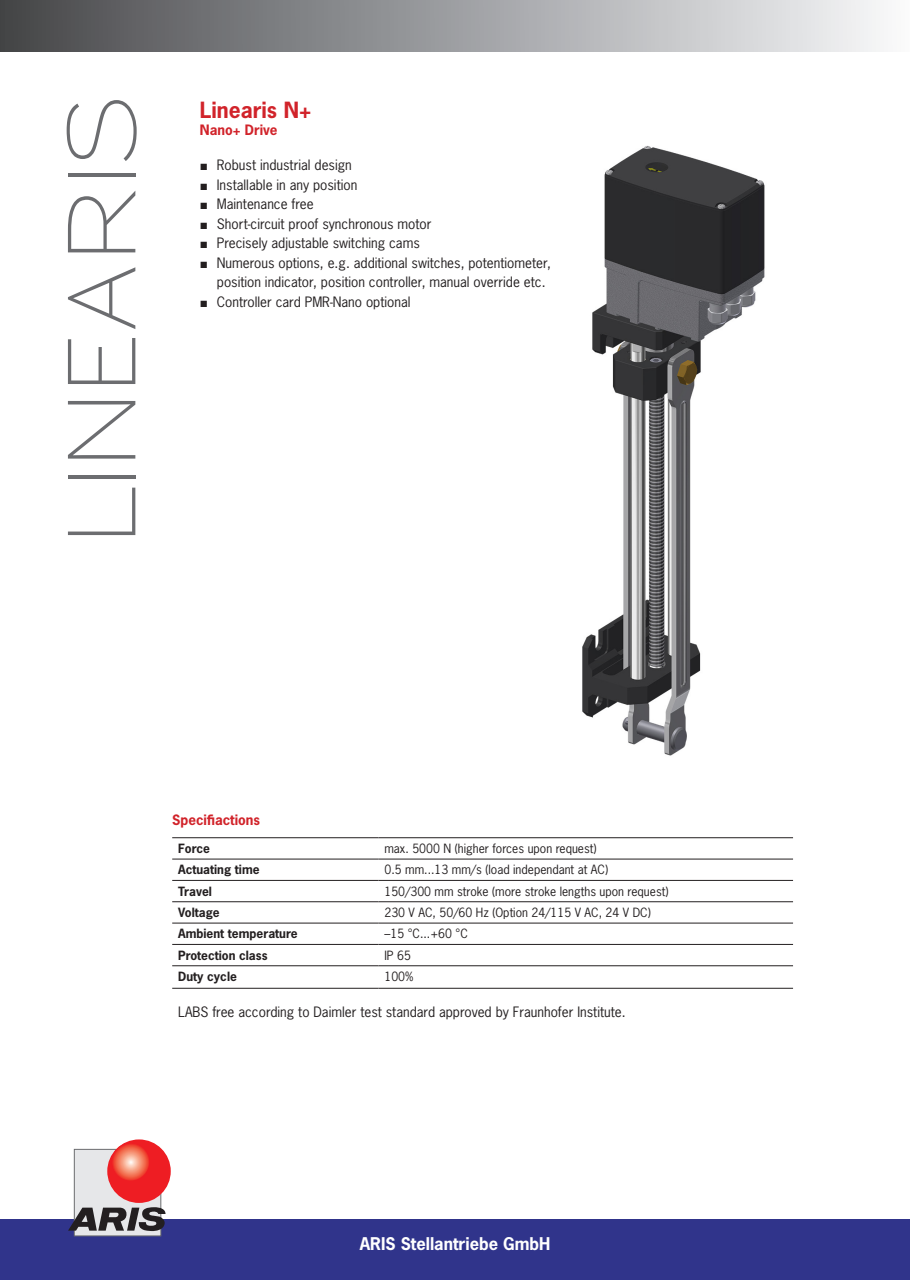
<style>
.page{position:relative;width:910px;height:1280px;background:#fff}
.page>*{position:absolute;margin:0;border:0;box-sizing:border-box;transform-origin:0 0}
.t1{font:93px "Sansumi";letter-spacing:-.085em;color:#6c6d70}
.t2{font:700 21px "News Gothic Std";color:#d1232a}
.t3{font:700 16.5px "News Gothic Std";color:#fff}
.t4{font:13.5px/19.5px "News Gothic Std";color:#231f20}
.t5{font:700 13.5px "News Gothic Std";color:#d1232a}
.t6{font:12px "News Gothic Std";color:#231f20}
.t7{font:700 12px "News Gothic Std";color:#231f20}
.s1{font-family:"Arial"}
</style>
<div class="page">
<div style="left:0;top:1219px;width:910px;height:61px;background:#30348b"></div>
<div style="left:74px;top:1149px;width:87px;height:87px;background:#e6e7e9"></div>
<div style="left:74px;top:1149px;width:87px;height:87px;border:1px solid #6c6d70"></div>
<div style="left:107px;top:1139px;width:64px;height:64px;background:#ee1d23;border-radius:50%"></div>
<svg style="left:112px;top:1143px;width:37px;height:38px"></svg>
<svg style="left:68px;top:1207px;width:98px;height:24px"></svg>
<div style="left:0;top:0;width:910px;height:52px;background:linear-gradient(to right,#454649,#f8f9fb)"></div>
<hr style="left:172px;top:859px;width:206px;height:1px;background:#231f20">
<hr style="left:378px;top:859px;width:415px;height:1px;background:#231f20">
<hr style="left:172px;top:880px;width:206px;height:1px;background:#231f20">
<hr style="left:378px;top:880px;width:415px;height:1px;background:#231f20">
<hr style="left:172px;top:901px;width:206px;height:1px;background:#231f20">
<hr style="left:378px;top:901px;width:415px;height:1px;background:#231f20">
<hr style="left:172px;top:923px;width:206px;height:1px;background:#231f20">
<hr style="left:378px;top:923px;width:415px;height:1px;background:#231f20">
<hr style="left:172px;top:944px;width:206px;height:1px;background:#231f20">
<hr style="left:378px;top:944px;width:415px;height:1px;background:#231f20">
<hr style="left:172px;top:965px;width:206px;height:1px;background:#231f20">
<hr style="left:378px;top:965px;width:415px;height:1px;background:#231f20">
<hr style="left:172px;top:837px;width:206px;height:1px;background:#231f20">
<hr style="left:378px;top:837px;width:415px;height:1px;background:#231f20">
<hr style="left:172px;top:988px;width:206px;height:1px;background:#231f20">
<hr style="left:378px;top:988px;width:415px;height:1px;background:#231f20">
<img style="left:582px;top:145px;width:183px;height:611px">
<h1 class="t1" style="left:56px;top:548px;width:456px;rotate:-90deg">LINEARIS</h1>
<h2 class="t2" style="left:200px;top:97px;width:113px">Linearis N+</h2>
<p class="t5" style="left:200px;top:121px;width:79px">Nano+ Drive</p>
<p class="t4" style="left:200px;top:155px;width:154px"><span class="s1">■</span> Robust industrial design</p>
<p class="t4" style="left:200px;top:175px;width:159px"><span class="s1">■</span> Installable in any position</p>
<p class="t4" style="left:200px;top:194px;width:115px"><span class="s1">■</span> Maintenance free</p>
<p class="t4" style="left:200px;top:214px;width:233px"><span class="s1">■</span> Short-circuit proof synchronous motor</p>
<p class="t4" style="left:200px;top:233px;width:222px"><span class="s1">■</span> Precisely adjustable switching cams</p>
<p class="t4" style="left:217px;top:253px;width:336px;text-indent:-17px"><span class="s1">■</span> Numerous options, e.g. additional switches, potentiometer, position indicator, position controller, manual override etc.</p>
<p class="t4" style="left:200px;top:292px;width:212px"><span class="s1">■</span> Controller card PMR-Nano optional</p>
<p class="t5" style="left:172px;top:811px;width:89px">Specifiactions</p>
<p class="t7" style="left:178px;top:840px;width:33px">Force</p>
<p class="t6" style="left:384px;top:841px;width:214px">max. 5000 N (higher forces upon request)</p>
<p class="t7" style="left:178px;top:862px;width:83px">Actuating time</p>
<p class="t6" style="left:384px;top:862px;width:225px">0.5 mm...13 mm/s (load independant at AC)</p>
<p class="t7" style="left:178px;top:883px;width:35px">Travel</p>
<p class="t6" style="left:384px;top:883px;width:286px">150/300 mm stroke (more stroke lengths upon request)</p>
<p class="t7" style="left:178px;top:904px;width:43px">Voltage</p>
<p class="t6" style="left:384px;top:905px;width:268px">230 V AC, 50/60 Hz (Option 24/115 V AC, 24 V DC)</p>
<p class="t7" style="left:178px;top:926px;width:121px">Ambient temperature</p>
<p class="t6" style="left:384px;top:926px;width:85px">–15 °C...+60 °C</p>
<p class="t7" style="left:178px;top:947px;width:91px">Protection class</p>
<p class="t6" style="left:384px;top:947px;width:28px">IP 65</p>
<p class="t7" style="left:178px;top:969px;width:60px">Duty cycle</p>
<p class="t6" style="left:384px;top:969px;width:31px">100%</p>
<p class="t4" style="left:178px;top:1002px;width:449px">LABS free according to Daimler test standard approved by Fraunhofer Institute.</p>
<p class="t3" style="left:360px;top:1233px;width:192px">ARIS Stellantriebe GmbH</p>
</div>
